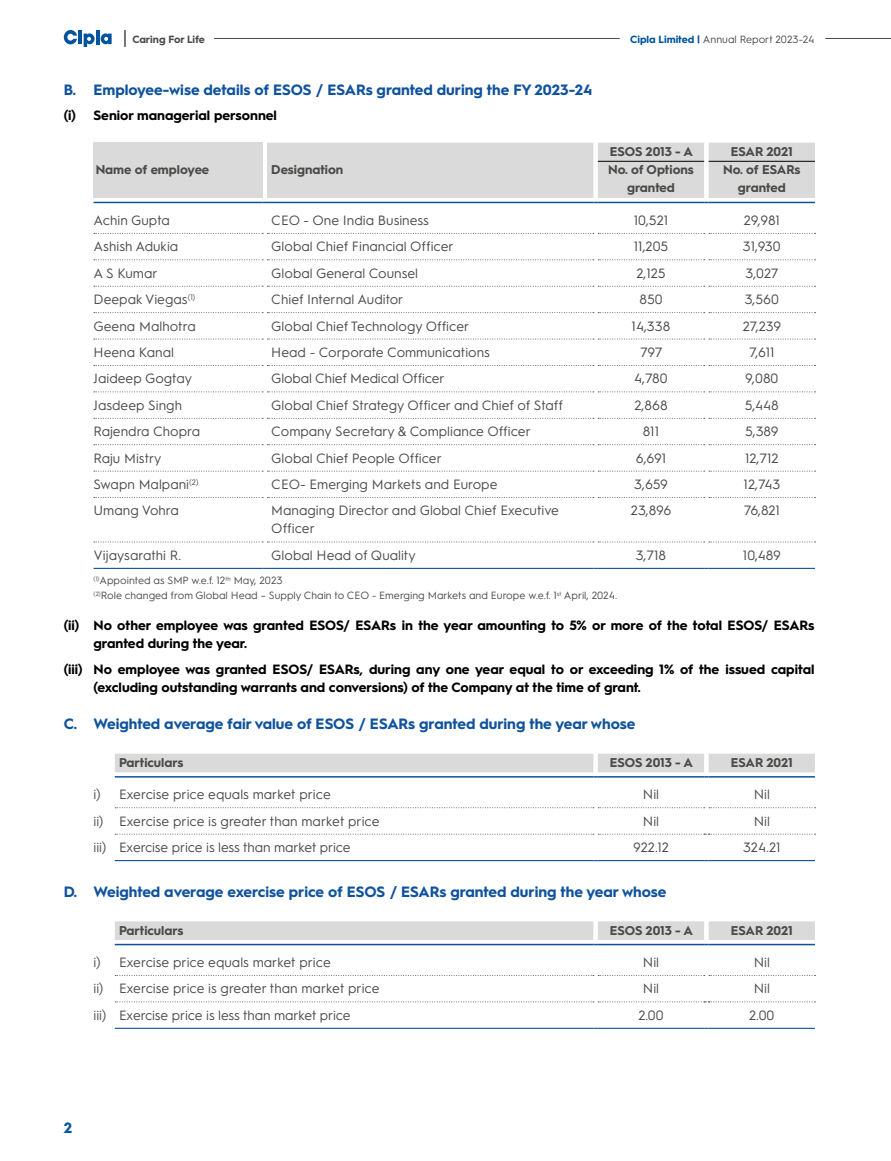
<style>
.page{position:relative;width:891px;height:1161px;background:#fff}
.page>*{position:absolute;margin:0;border:0;box-sizing:border-box;transform-origin:0 0}
.t1{font:700 15px "Hurme Geometric Sans 1";color:#0f529e}
.t2{font:700 15px "Hurme Geometric Sans 1";color:#00539e}
.t3{font:13.5px/18px "Hurme Geometric Sans 1";color:#4a4a49}
.t4{font:700 13.5px/18px "Hurme Geometric Sans 1";color:#000}
.t5{font:700 12.75px/18px "Hurme Geometric Sans 1";color:#4a4a49;text-align:center}
.t6{font:10.5px/15px "Hurme Geometric Sans 1";color:#4a4a49}
.t7{font:700 10.5px "Hurme Geometric Sans 1";color:#4a4a49}
.s1{font-weight:700;color:#00539e}
</style>
<div class="page">
<div style="left:94px;top:143px;width:169px;height:55px;background:#dadada"></div>
<hr style="left:94px;top:568px;width:169px;height:1px;background:#0f529e">
<hr style="left:267px;top:568px;width:326px;height:1px;background:#0f529e">
<hr style="left:598px;top:568px;width:106px;height:1px;background:#0f529e">
<hr style="left:709px;top:568px;width:106px;height:1px;background:#0f529e">
<svg style="left:94px;top:233px;width:722px;height:1px"></svg>
<svg style="left:94px;top:259px;width:722px;height:1px"></svg>
<svg style="left:94px;top:286px;width:722px;height:1px"></svg>
<svg style="left:94px;top:312px;width:722px;height:1px"></svg>
<svg style="left:94px;top:339px;width:722px;height:1px"></svg>
<svg style="left:94px;top:365px;width:722px;height:1px"></svg>
<svg style="left:94px;top:392px;width:722px;height:1px"></svg>
<svg style="left:94px;top:418px;width:722px;height:1px"></svg>
<svg style="left:94px;top:444px;width:722px;height:1px"></svg>
<svg style="left:94px;top:471px;width:722px;height:1px"></svg>
<svg style="left:94px;top:497px;width:722px;height:1px"></svg>
<svg style="left:94px;top:542px;width:722px;height:1px"></svg>
<hr style="left:94px;top:202px;width:169px;height:1px;background:#0f529e">
<svg style="left:263px;top:143px;width:552px;height:60px;background:#d7d8da"></svg>
<hr style="left:709px;top:202px;width:106px;height:1px;background:#0f529e">
<svg style="left:115px;top:807px;width:701px;height:1px"></svg>
<hr style="left:115px;top:860px;width:478px;height:1px;background:#0f529e">
<hr style="left:598px;top:860px;width:106px;height:1px;background:#0f529e">
<hr style="left:709px;top:860px;width:106px;height:1px;background:#0f529e">
<svg style="left:115px;top:834px;width:701px;height:1px"></svg>
<svg style="left:115px;top:754px;width:700px;height:24px"></svg>
<hr style="left:709px;top:776px;width:106px;height:2px;background:#0f529e">
<svg style="left:115px;top:975px;width:701px;height:1px"></svg>
<hr style="left:115px;top:1028px;width:478px;height:1px;background:#0f529e">
<hr style="left:598px;top:1028px;width:106px;height:1px;background:#0f529e">
<hr style="left:709px;top:1028px;width:106px;height:1px;background:#0f529e">
<svg style="left:115px;top:1002px;width:701px;height:1px"></svg>
<svg style="left:115px;top:921px;width:700px;height:24px;background:#d7dade"></svg>
<hr style="left:709px;top:944px;width:106px;height:1px;background:#0f529e">
<hr style="left:96px;top:30px;width:3px;height:14px;background:#00539e">
<svg style="left:64px;top:30px;width:31px;height:17px"></svg>
<svg style="left:101px;top:33px;width:11px;height:11px"></svg>
<svg style="left:124px;top:30px;width:2px;height:17px"></svg>
<hr style="left:214px;top:38px;width:406px;height:1px;background:#4a4a49">
<hr style="left:825px;top:38px;width:66px;height:1px;background:#4a4a49">
<p class="t7" style="left:132px;top:32px;width:74px">Caring For Life</p>
<p class="t1" style="left:64px;top:80px;width:530px">B. Employee-wise details of ESOS / ESARs granted during the FY 2023-24</p>
<p class="t4" style="left:64px;top:105px;width:215px">(i) Senior managerial personnel</p>
<p class="t5" style="left:96px;top:160px;width:115px">Name of employee</p>
<p class="t5" style="left:271px;top:160px;width:74px">Designation</p>
<p class="t6" style="left:630px;top:31px;width:186px"><span class="s1">Cipla Limited |</span> Annual Report 2023-24</p>
<p class="t5" style="left:610px;top:142px;width:85px">ESOS 2013 - A</p>
<p class="t5" style="left:731px;top:142px;width:64px">ESAR 2021</p>
<p class="t5" style="left:608px;top:160px;width:87px">No. of Options granted</p>
<p class="t5" style="left:723px;top:160px;width:79px">No. of ESARs granted</p>
<p class="t3" style="left:94px;top:210px;width:78px">Achin Gupta</p>
<p class="t3" style="left:271px;top:210px;width:159px">CEO - One India Business</p>
<p class="t3" style="left:634px;top:210px;width:36px">10,521</p>
<p class="t3" style="left:744px;top:210px;width:38px">29,981</p>
<p class="t3" style="left:94px;top:237px;width:86px">Ashish Adukia</p>
<p class="t3" style="left:271px;top:237px;width:184px">Global Chief Financial Officer</p>
<p class="t3" style="left:634px;top:237px;width:36px">11,205</p>
<p class="t3" style="left:743px;top:237px;width:39px">31,930</p>
<p class="t3" style="left:94px;top:263px;width:66px">A S Kumar</p>
<p class="t3" style="left:271px;top:263px;width:148px">Global General Counsel</p>
<p class="t3" style="left:636px;top:263px;width:31px">2,125</p>
<p class="t3" style="left:746px;top:263px;width:35px">3,027</p>
<p class="t3" style="left:94px;top:290px;width:103px">Deepak Viegas<sup>(1)</sup></p>
<p class="t3" style="left:271px;top:290px;width:134px">Chief Internal Auditor</p>
<p class="t3" style="left:639px;top:290px;width:25px">850</p>
<p class="t3" style="left:745px;top:290px;width:36px">3,560</p>
<p class="t3" style="left:94px;top:316px;width:104px">Geena Malhotra</p>
<p class="t3" style="left:271px;top:316px;width:200px">Global Chief Technology Officer</p>
<p class="t3" style="left:632px;top:316px;width:40px">14,338</p>
<p class="t3" style="left:743px;top:316px;width:40px">27,239</p>
<p class="t3" style="left:94px;top:342px;width:82px">Heena Kanal</p>
<p class="t3" style="left:271px;top:342px;width:220px">Head - Corporate Communications</p>
<p class="t3" style="left:640px;top:342px;width:24px">797</p>
<p class="t3" style="left:749px;top:342px;width:27px">7,611</p>
<p class="t3" style="left:94px;top:369px;width:100px">Jaideep Gogtay</p>
<p class="t3" style="left:271px;top:369px;width:175px">Global Chief Medical Officer</p>
<p class="t3" style="left:634px;top:369px;width:35px">4,780</p>
<p class="t3" style="left:745px;top:369px;width:35px">9,080</p>
<p class="t3" style="left:94px;top:395px;width:90px">Jasdeep Singh</p>
<p class="t3" style="left:271px;top:395px;width:293px">Global Chief Strategy Officer and Chief of Staff</p>
<p class="t3" style="left:634px;top:395px;width:35px">2,868</p>
<p class="t3" style="left:745px;top:395px;width:35px">5,448</p>
<p class="t3" style="left:94px;top:422px;width:108px">Rajendra Chopra</p>
<p class="t3" style="left:271px;top:422px;width:261px">Company Secretary &amp; Compliance Officer</p>
<p class="t3" style="left:643px;top:422px;width:18px">811</p>
<p class="t3" style="left:745px;top:422px;width:35px">5,389</p>
<p class="t3" style="left:94px;top:448px;width:70px">Raju Mistry</p>
<p class="t3" style="left:271px;top:448px;width:172px">Global Chief People Officer</p>
<p class="t3" style="left:636px;top:448px;width:32px">6,691</p>
<p class="t3" style="left:745px;top:448px;width:35px">12,712</p>
<p class="t3" style="left:94px;top:474px;width:107px">Swapn Malpani<sup>(2)</sup></p>
<p class="t3" style="left:271px;top:474px;width:228px">CEO- Emerging Markets and Europe</p>
<p class="t3" style="left:634px;top:474px;width:35px">3,659</p>
<p class="t3" style="left:744px;top:474px;width:38px">12,743</p>
<p class="t3" style="left:94px;top:501px;width:87px">Umang Vohra</p>
<p class="t3" style="left:271px;top:501px;width:289px">Managing Director and Global Chief Executive<br>Officer</p>
<p class="t3" style="left:631px;top:501px;width:42px">23,896</p>
<p class="t3" style="left:744px;top:501px;width:38px">76,821</p>
<p class="t3" style="left:94px;top:545px;width:89px">Vijaysarathi R.</p>
<p class="t3" style="left:271px;top:545px;width:146px">Global Head of Quality</p>
<p class="t3" style="left:636px;top:545px;width:32px">3,718</p>
<p class="t3" style="left:743px;top:545px;width:39px">10,489</p>
<p class="t6" style="left:94px;top:572px;width:525px"><sup>(1)</sup>Appointed as SMP w.e.f. 12<sup>th</sup> May, 2023<br><sup>(2)</sup>Role changed from Global Head – Supply Chain to CEO - Emerging Markets and Europe w.e.f. 1<sup>st</sup> April, 2024.</p>
<p class="t4" style="left:94px;top:615px;width:722px;text-indent:-30px">(ii) No other employee was granted ESOS/ ESARs in the year amounting to 5% or more of the total ESOS/ ESARs granted during the year.</p>
<p class="t4" style="left:94px;top:659px;width:722px;text-indent:-30px">(iii) No employee was granted ESOS/ ESARs, during any one year equal to or exceeding 1% of the issued capital (excluding outstanding warrants and conversions) of the Company at the time of grant.</p>
<p class="t1" style="left:64px;top:713px;width:573px">C. Weighted average fair value of ESOS / ESARs granted during the year whose</p>
<p class="t5" style="left:119px;top:753px;width:66px">Particulars</p>
<p class="t5" style="left:610px;top:753px;width:85px">ESOS 2013 - A</p>
<p class="t5" style="left:731px;top:753px;width:64px">ESAR 2021</p>
<p class="t3" style="left:94px;top:785px;width:239px">i) Exercise price equals market price</p>
<p class="t3" style="left:643px;top:785px;width:18px">Nil</p>
<p class="t3" style="left:754px;top:785px;width:18px">Nil</p>
<p class="t3" style="left:94px;top:811px;width:288px">ii) Exercise price is greater than market price</p>
<p class="t3" style="left:643px;top:811px;width:18px">Nil</p>
<p class="t3" style="left:754px;top:811px;width:18px">Nil</p>
<p class="t3" style="left:94px;top:837px;width:259px">iii) Exercise price is less than market price</p>
<p class="t3" style="left:633px;top:837px;width:37px">922.12</p>
<p class="t3" style="left:743px;top:837px;width:39px">324.21</p>
<p class="t1" style="left:64px;top:881px;width:604px">D. Weighted average exercise price of ESOS / ESARs granted during the year whose</p>
<p class="t5" style="left:119px;top:920px;width:66px">Particulars</p>
<p class="t5" style="left:610px;top:920px;width:85px">ESOS 2013 - A</p>
<p class="t5" style="left:731px;top:920px;width:64px">ESAR 2021</p>
<p class="t3" style="left:94px;top:952px;width:239px">i) Exercise price equals market price</p>
<p class="t3" style="left:643px;top:952px;width:18px">Nil</p>
<p class="t3" style="left:754px;top:952px;width:18px">Nil</p>
<p class="t3" style="left:94px;top:979px;width:288px">ii) Exercise price is greater than market price</p>
<p class="t3" style="left:643px;top:979px;width:18px">Nil</p>
<p class="t3" style="left:754px;top:979px;width:18px">Nil</p>
<p class="t3" style="left:94px;top:1005px;width:259px">iii) Exercise price is less than market price</p>
<p class="t3" style="left:638px;top:1005px;width:27px">2.00</p>
<p class="t3" style="left:749px;top:1005px;width:27px">2.00</p>
<p class="t2" style="left:64px;top:1117px;width:10px">2</p>
</div>
